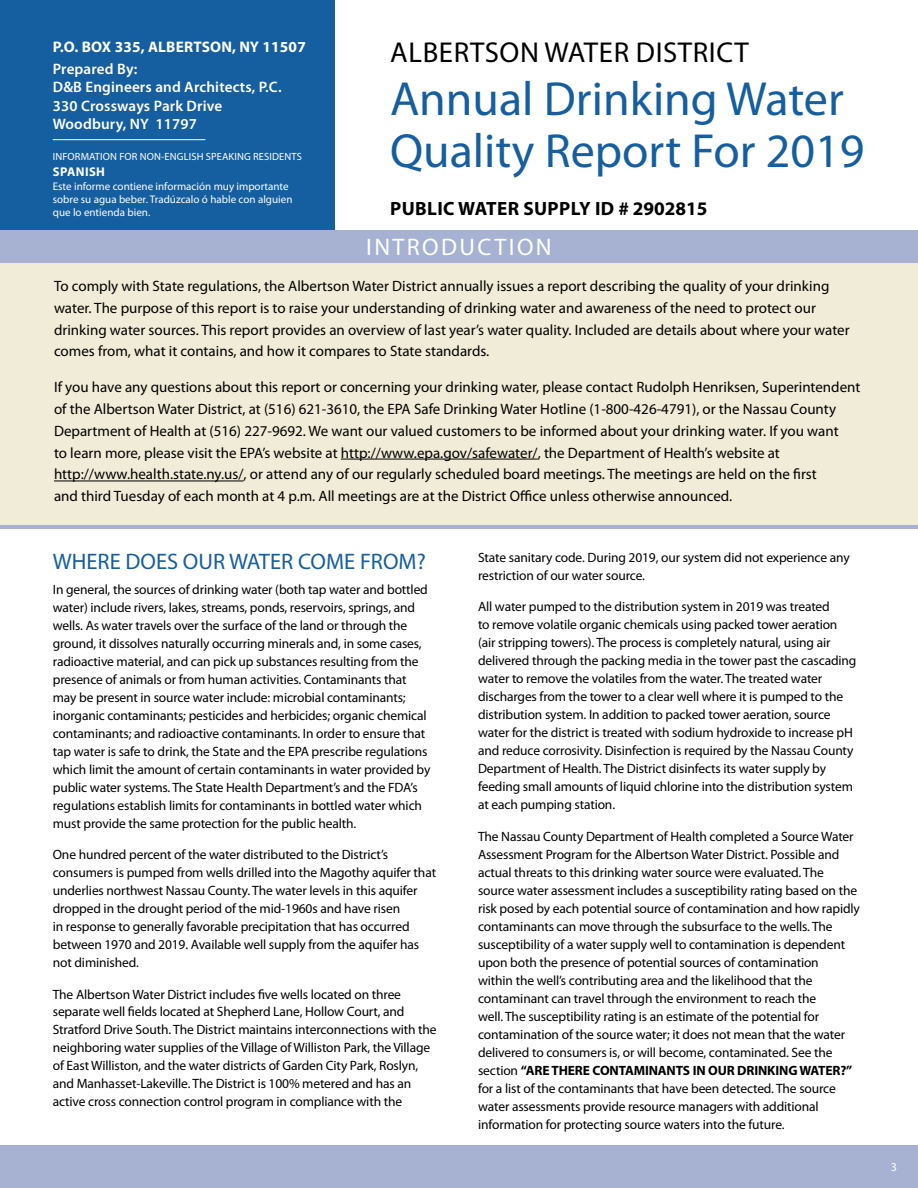
<style>
.page{position:relative;width:918px;height:1188px;background:#fff}
.page>*{position:absolute;margin:0;border:0;box-sizing:border-box;transform-origin:0 0}
.t1{font:48px/51.3px "Myriad Pro";color:#155e9f}
.t2{font:28.8px "Myriad Pro";letter-spacing:.02em;color:#000}
.t3{font:24px "Myriad Pro";letter-spacing:.1em;color:#fff}
.t4{font:22.5px "Myriad Pro";color:#155e9f}
.t5{font:700 19.2px "Myriad Pro";letter-spacing:.02em;color:#000}
.t6{font:700 15.3px "Myriad Pro";letter-spacing:.01em;color:#fff}
.t7{font:600 15.15px/18.3px "Myriad Pro";letter-spacing:.01em;color:#fff}
.t8{font:15px/21.9px "Myriad Pro";color:#000}
.t9{font:13.5px/18px "Myriad Pro";letter-spacing:-.01em;color:#000}
.t10{font:700 12.75px "Myriad Pro";letter-spacing:.03em;color:#fff}
.t11{font:12px "Myriad Pro";color:#fff}
.t12{font:11.1px/13.8px "Myriad Pro";color:#fff}
.t13{font:10.5px "Myriad Pro";letter-spacing:.01em;color:#fff}
.s1{font-weight:700}
</style>
<div class="page">
<div style="left:0;top:1146px;width:918px;height:42px;background:#a7b2d3"></div>
<div style="left:0;top:253px;width:918px;height:272px;background:#f1ecd7"></div>
<div style="left:0;top:0;width:334px;height:230px;background:#155e9f"></div>
<div style="left:0;top:230px;width:918px;height:32px;background:#a7b2d3"></div>
<hr style="left:0;top:525px;width:918px;height:4px;background:#a7b2d3">
<hr style="left:341px;top:459px;width:197px;height:1px;background:#000">
<hr style="left:54px;top:481px;width:190px;height:1px;background:#000">
<hr style="left:53px;top:139px;width:152px;height:1px;background:#fff">
<p class="t6" style="left:53px;top:37px;width:255px">P.O. BOX 335, ALBERTSON, NY 11507</p>
<p class="t7" style="left:53px;top:59px;width:230px">Prepared By:<br>D&amp;B Engineers and Architects, P.C.<br>330 Crossways Park Drive<br>Woodbury, NY 11797</p>
<p class="t13" style="left:53px;top:150px;width:251px">INFORMATION FOR NON-ENGLISH SPEAKING RESIDENTS</p>
<p class="t10" style="left:53px;top:163px;width:54px">SPANISH</p>
<p class="t12" style="left:53px;top:179px;width:241px">Este informe contiene información muy importante sobre su agua beber. Tradúzcalo ó hable con alguien</p>
<p class="t12" style="left:53px;top:205px;width:99px">que lo entienda bien.</p>
<h2 class="t2" style="left:390px;top:35px;width:360px">ALBERTSON WATER DISTRICT</h2>
<h1 class="t1" style="left:390px;top:73px;width:476px">Annual Drinking Water<br>Quality Report For 2019</h1>
<h3 class="t5" style="left:390px;top:196px;width:319px">PUBLIC WATER SUPPLY ID # 2902815</h3>
<h3 class="t3" style="left:366px;top:233px;width:187px">INTRODUCTION</h3>
<p class="t8" style="left:54px;top:275px;width:797px">To comply with State regulations, the Albertson Water District annually issues a report describing the quality of your drinking water. The purpose of this report is to raise your understanding of drinking water and awareness of the need to protect our drinking water sources. This report provides an overview of last year’s water quality. Included are details about where your water comes from, what it contains, and how it compares to State standards.</p>
<p class="t8" style="left:54px;top:376px;width:808px">If you have any questions about this report or concerning your drinking water, please contact Rudolph Henriksen, Superintendent of the Albertson Water District, at (516) 621-3610, the EPA Safe Drinking Water Hotline (1-800-426-4791), or the Nassau County Department of Health at (516) 227-9692. We want our valued customers to be informed about your drinking water. If you want<br>to learn more, please visit the EPA’s website at http://www.epa.gov/safewater/, the Department of Health’s website at http://www.health.state.ny.us/, or attend any of our regularly scheduled board meetings. The meetings are held on the first<br>and third Tuesday of each month at 4 p.m. All meetings are at the District Office unless otherwise announced.</p>
<h3 class="t4" style="left:53px;top:547px;width:375px">WHERE DOES OUR WATER COME FROM?</h3>
<p class="t9" style="left:53px;top:580px;width:379px">In general, the sources of drinking water (both tap water and bottled water) include rivers, lakes, streams, ponds, reservoirs, springs, and wells. As water travels over the surface of the land or through the ground, it dissolves naturally occurring minerals and, in some cases, radioactive material, and can pick up substances resulting from the presence of animals or from human activities. Contaminants that may be present in source water include: microbial contaminants; inorganic contaminants; pesticides and herbicides; organic chemical contaminants; and radioactive contaminants. In order to ensure that tap water is safe to drink, the State and the EPA prescribe regulations which limit the amount of certain contaminants in water provided by public water systems. The State Health Department’s and the FDA’s regulations establish limits for contaminants in bottled water which must provide the same protection for the public health.</p>
<p class="t9" style="left:53px;top:845px;width:385px">One hundred percent of the water distributed to the District’s consumers is pumped from wells drilled into the Magothy aquifer that underlies northwest Nassau County. The water levels in this aquifer dropped in the drought period of the mid-1960s and have risen<br>in response to generally favorable precipitation that has occurred between 1970 and 2019. Available well supply from the aquifer has not diminished.</p>
<p class="t9" style="left:53px;top:985px;width:385px">The Albertson Water District includes five wells located on three separate well fields located at Shepherd Lane, Hollow Court, and Stratford Drive South. The District maintains interconnections with the neighboring water supplies of the Village of Williston Park, the Village of East Williston, and the water districts of Garden City Park, Roslyn, and Manhasset-Lakeville. The District is 100% metered and has an active cross connection control program in compliance with the</p>
<p class="t9" style="left:478px;top:548px;width:373px">State sanitary code. During 2019, our system did not experience any restriction of our water source.</p>
<p class="t9" style="left:478px;top:598px;width:380px">All water pumped to the distribution system in 2019 was treated<br>to remove volatile organic chemicals using packed tower aeration (air stripping towers). The process is completely natural, using air delivered through the packing media in the tower past the cascading water to remove the volatiles from the water. The treated water discharges from the tower to a clear well where it is pumped to the distribution system. In addition to packed tower aeration, source water for the district is treated with sodium hydroxide to increase pH and reduce corrosivity. Disinfection is required by the Nassau County Department of Health. The District disinfects its water supply by feeding small amounts of liquid chlorine into the distribution system at each pumping station.</p>
<p class="t9" style="left:478px;top:827px;width:383px">The Nassau County Department of Health completed a Source Water Assessment Program for the Albertson Water District. Possible and actual threats to this drinking water source were evaluated. The source water assessment includes a susceptibility rating based on the risk posed by each potential source of contamination and how rapidly contaminants can move through the subsurface to the wells. The susceptibility of a water supply well to contamination is dependent upon both the presence of potential sources of contamination<br>within the well’s contributing area and the likelihood that the contaminant can travel through the environment to reach the<br>well. The susceptibility rating is an estimate of the potential for contamination of the source water; it does not mean that the water delivered to consumers is, or will become, contaminated. See the section <span class="s1">“ARE THERE CONTAMINANTS IN OUR DRINKING WATER?” </span>for a list of the contaminants that have been detected. The source water assessments provide resource managers with additional information for protecting source waters into the future.</p>
<p class="t11" style="left:891px;top:1159px;width:8px">3</p>
</div>
